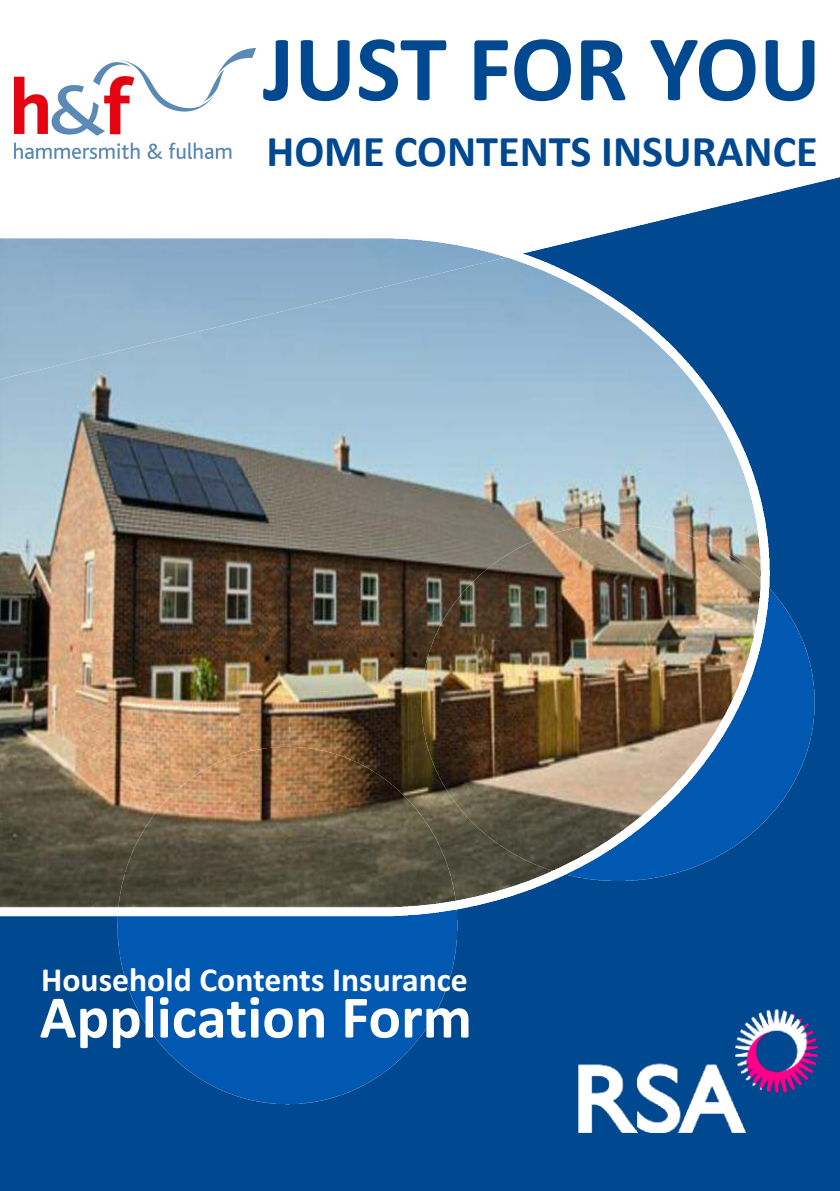
<style>
.page{position:relative;width:840px;height:1191px;background:#fff}
.page>*{position:absolute;margin:0;border:0;box-sizing:border-box;transform-origin:0 0}
.t1{font:700 94.4px "Calibri";color:#004990}
.t2{font:700 60.6px "Calibri";color:#fff}
.t3{font:700 44.2px "Calibri";color:#004990}
.t4{font:700 33.8px "Calibri";color:#fff}
</style>
<div class="page">
<div style="left:510px;top:1133px;width:329px;height:58px;background:#004990"></div>
<div style="left:0;top:253px;width:839px;height:880px;background:#004990"></div>
<svg style="left:769px;top:588px;width:45px;height:293px;background:#0051a2"></svg>
<svg style="left:117px;top:916px;width:340px;height:188px;background:#0055a9"></svg>
<svg style="left:14px;top:158px;width:825px;height:95px"></svg>
<img style="left:0;top:229px;width:769px;height:687px">
<div style="left:678px;top:138px;width:17px;height:28px;background:#fff"></div>
<div style="left:574px;top:138px;width:100px;height:29px;background:#fff"></div>
<div style="left:545px;top:138px;width:23px;height:29px;background:#fff"></div>
<div style="left:484px;top:138px;width:57px;height:29px;background:#fff"></div>
<div style="left:452px;top:138px;width:19px;height:29px;background:#fff"></div>
<div style="left:299px;top:138px;width:151px;height:29px;background:#fff"></div>
<div style="left:276px;top:138px;width:20px;height:29px;background:#fff"></div>
<div style="left:149px;top:138px;width:115px;height:29px;background:#fff"></div>
<div style="left:0;top:1133px;width:510px;height:58px;background:#004990"></div>
<img style="left:14px;top:49px;width:241px;height:109px">
<h1 class="t1" style="left:263px;top:29px;width:559px">JUST FOR YOU</h1>
<h3 class="t3" style="left:266px;top:133px;width:552px">HOME CONTENTS INSURANCE</h3>
<p class="t4" style="left:41px;top:959px;width:428px">Household Contents Insurance</p>
<h2 class="t2" style="left:40px;top:981px;width:433px">Application Form</h2>
</div>
